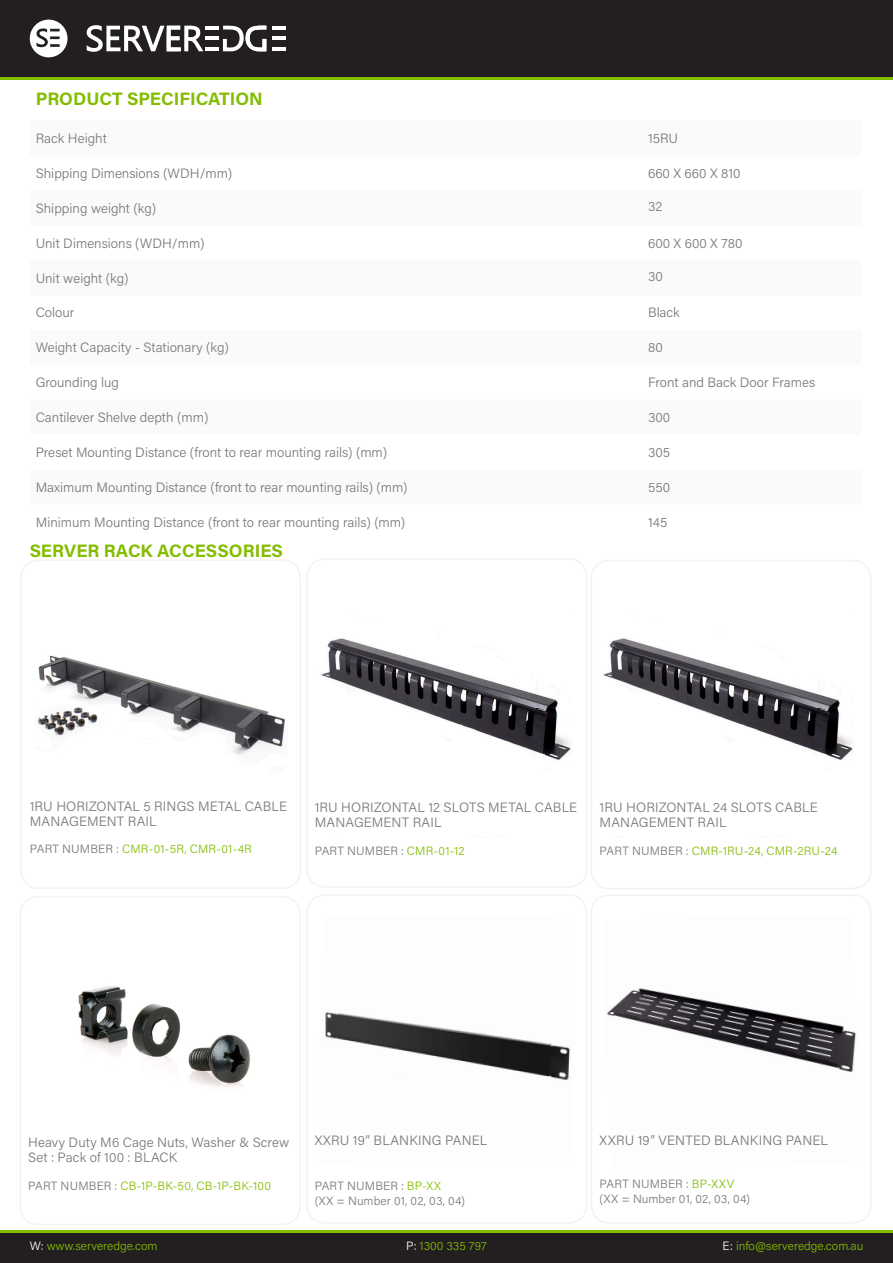
<style>
.page{position:relative;width:893px;height:1263px;background:#fff}
.page>*{position:absolute;margin:0;border:0;box-sizing:border-box;transform-origin:0 0}
.t1{font:700 18px "Acumin Pro";color:#84bd00}
.t2{font:300 13.5px/15px "Acumin Pro";color:#76787b}
.t3{font:300 12px "Acumin Pro";letter-spacing:.01em;color:#84bd00}
.t4{font:300 12px/15px "Acumin Pro";letter-spacing:.015em;color:#76787b}
.s1{color:#76787b}
.s2{color:#84bd00}
.s3{color:#fff}
</style>
<div class="page">
<div style="left:0;top:1233px;width:893px;height:30px;background:#231f20"></div>
<hr style="left:0;top:1230px;width:893px;height:3px;background:#84bd00">
<div style="left:0;top:0;width:893px;height:77px;background:#231f20"></div>
<hr style="left:0;top:77px;width:893px;height:3px;background:#84bd00">
<svg style="left:223px;top:25px;width:43px;height:26px"></svg>
<hr style="left:205px;top:47px;width:14px;height:4px;background:#fff">
<hr style="left:205px;top:36px;width:14px;height:4px;background:#fff">
<hr style="left:205px;top:26px;width:14px;height:3px;background:#fff">
<svg style="left:272px;top:26px;width:13px;height:3px"></svg>
<svg style="left:272px;top:37px;width:13px;height:3px"></svg>
<svg style="left:272px;top:48px;width:13px;height:3px"></svg>
<svg style="left:87px;top:25px;width:116px;height:27px"></svg>
<svg style="left:30px;top:20px;width:38px;height:37px"></svg>
<img style="left:321px;top:638px;width:250px;height:122px">
<img style="left:603px;top:638px;width:250px;height:122px">
<img style="left:37px;top:655px;width:248px;height:100px">
<div style="left:306px;top:558px;width:281px;height:330px;border:2px solid #f2f3f4;border-radius:18px"></div>
<div style="left:591px;top:560px;width:281px;height:329px;border:2px solid #f2f3f4;border-radius:18px"></div>
<div style="left:20px;top:559px;width:281px;height:330px;border:2px solid #f2f3f4;border-radius:18px"></div>
<img style="left:606px;top:988px;width:250px;height:84px">
<img style="left:325px;top:1012px;width:245px;height:68px">
<div style="left:306px;top:894px;width:281px;height:330px;border:2px solid #f2f3f4;border-radius:18px"></div>
<div style="left:591px;top:894px;width:281px;height:330px;border:2px solid #f2f3f4;border-radius:18px"></div>
<img style="left:78px;top:986px;width:172px;height:102px">
<div style="left:20px;top:896px;width:281px;height:329px;border:2px solid #f2f3f4;border-radius:18px"></div>
<p class="t1" style="left:36px;top:86px;width:229px">PRODUCT SPECIFICATION</p>
<p class="t2" style="left:36px;top:130px;width:73px">Rack Height</p>
<p class="t2" style="left:648px;top:130px;width:32px">15RU</p>
<p class="t2" style="left:36px;top:165px;width:198px">Shipping Dimensions (WDH/mm)</p>
<p class="t2" style="left:648px;top:165px;width:94px">660 X 660 X 810</p>
<p class="t2" style="left:36px;top:200px;width:122px">Shipping weight (kg)</p>
<p class="t2" style="left:648px;top:198px;width:16px">32</p>
<p class="t2" style="left:36px;top:235px;width:170px">Unit Dimensions (WDH/mm)</p>
<p class="t2" style="left:648px;top:235px;width:96px">600 X 600 X 780</p>
<p class="t2" style="left:36px;top:270px;width:94px">Unit weight (kg)</p>
<p class="t2" style="left:648px;top:268px;width:16px">30</p>
<p class="t2" style="left:36px;top:305px;width:40px">Colour</p>
<p class="t2" style="left:648px;top:305px;width:33px">Black</p>
<p class="t2" style="left:36px;top:340px;width:195px">Weight Capacity - Stationary (kg)</p>
<p class="t2" style="left:648px;top:340px;width:16px">80</p>
<p class="t2" style="left:36px;top:375px;width:85px">Grounding lug</p>
<p class="t2" style="left:648px;top:375px;width:169px">Front and Back Door Frames</p>
<p class="t2" style="left:36px;top:409px;width:174px">Cantilever Shelve depth (mm)</p>
<p class="t2" style="left:648px;top:409px;width:24px">300</p>
<p class="t2" style="left:36px;top:444px;width:353px">Preset Mounting Distance (front to rear mounting rails) (mm)</p>
<p class="t2" style="left:648px;top:444px;width:24px">305</p>
<p class="t2" style="left:36px;top:479px;width:373px">Maximum Mounting Distance (front to rear mounting rails) (mm)</p>
<p class="t2" style="left:648px;top:479px;width:23px">550</p>
<p class="t2" style="left:36px;top:514px;width:371px">Minimum Mounting Distance (front to rear mounting rails) (mm)</p>
<p class="t2" style="left:648px;top:514px;width:21px">145</p>
<h1 class="t1" style="left:30px;top:538px;width:255px">SERVER RACK ACCESSORIES</h1>
<p class="t2" style="left:30px;top:798px;width:259px">1RU HORIZONTAL 5 RINGS METAL CABLE<br>MANAGEMENT RAIL</p>
<p class="t3" style="left:30px;top:841px;width:224px"><span class="s1">PART NUMBER :</span> CMR-01-5R, CMR-01-4R</p>
<p class="t2" style="left:315px;top:799px;width:264px">1RU HORIZONTAL 12 SLOTS METAL CABLE<br>MANAGEMENT RAIL</p>
<p class="t4" style="left:315px;top:843px;width:151px">PART NUMBER : <span class="s2">CMR-01-12</span></p>
<p class="t2" style="left:600px;top:799px;width:220px">1RU HORIZONTAL 24 SLOTS CABLE<br>MANAGEMENT RAIL</p>
<p class="t3" style="left:600px;top:842px;width:239px"><span class="s1">PART NUMBER :</span> CMR-1RU-24, CMR-2RU-24</p>
<p class="t2" style="left:28px;top:1134px;width:263px">Heavy Duty M6 Cage Nuts, Washer &amp; Screw<br>Set : Pack of 100 : BLACK</p>
<p class="t3" style="left:28px;top:1177px;width:244px"><span class="s1">PART NUMBER :</span> CB-1P-BK-50, CB-1P-BK-100</p>
<p class="t2" style="left:315px;top:1133px;width:174px">XXRU 19” BLANKING PANEL</p>
<p class="t4" style="left:315px;top:1178px;width:152px">PART NUMBER : <span class="s2">BP-XX<br></span>(XX = Number 01, 02, 03, 04)</p>
<p class="t2" style="left:600px;top:1133px;width:230px">XXRU 19” VENTED BLANKING PANEL</p>
<p class="t4" style="left:600px;top:1176px;width:152px">PART NUMBER : <span class="s2">BP-XXV </span>(XX = Number 01, 02, 03, 04)</p>
<p class="t3" style="left:30px;top:1238px;width:129px"><span class="s3">W:</span> www.serveredge.com</p>
<p class="t3" style="left:406px;top:1238px;width:82px"><span class="s3">P:</span> 1300 335 797</p>
<p class="t3" style="left:723px;top:1238px;width:142px"><span class="s3">E:</span> info@serveredge.com.au</p>
</div>
